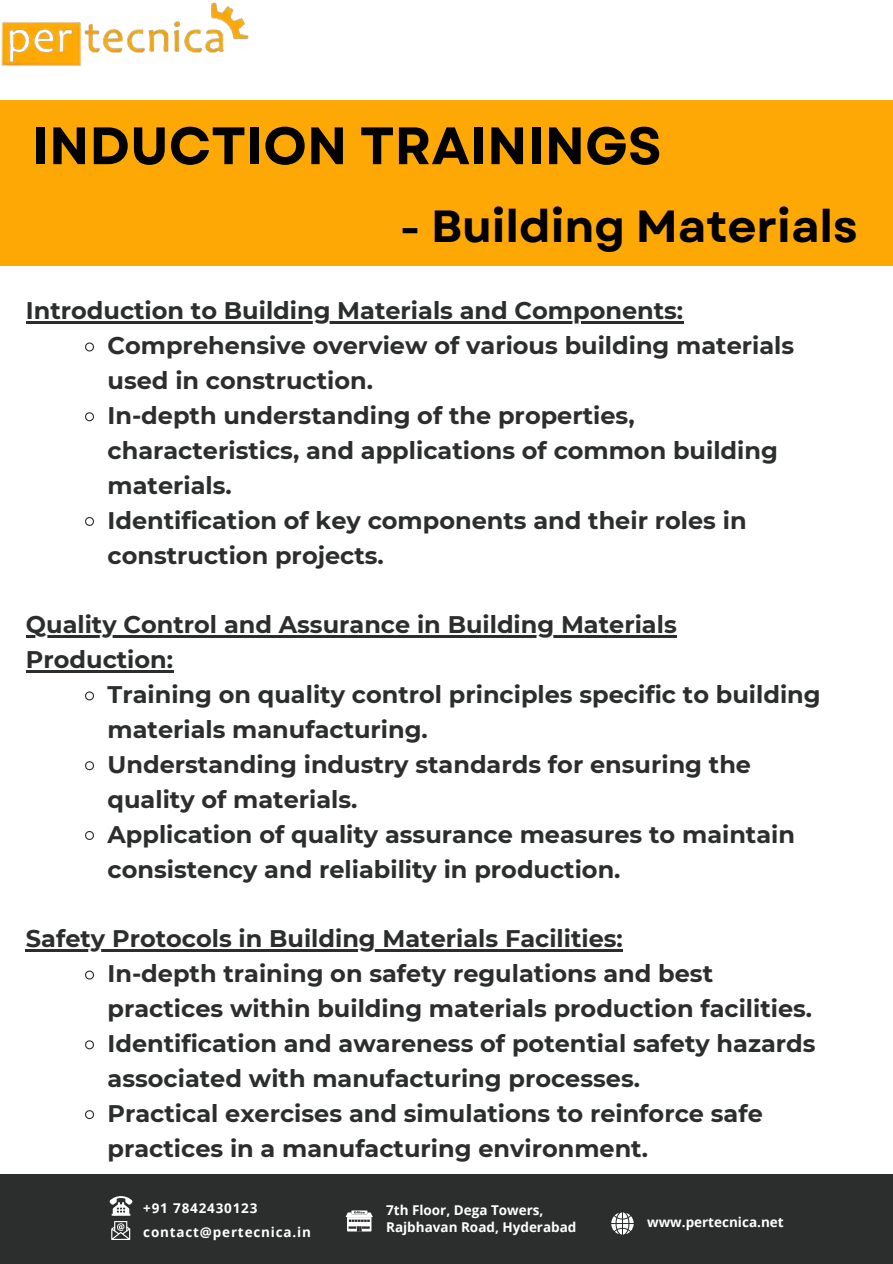
<style>
.page{position:relative;width:893px;height:1264px;background:#fff}
.page>*{position:absolute;margin:0;border:0;box-sizing:border-box;transform-origin:0 0}
.t1{font:700 52.5px "Garet";color:#000}
.t2{font:700 45px "Garet";color:#000}
.t3{font:700 24px/34.8px "Montserrat";color:#2c2d2d}
.t4{font:700 13.5px "Open Sans";color:#fff}
.t5{font:700 13.5px "Open Sans";letter-spacing:.06em;color:#fff}
</style>
<div class="page">
<img style="left:1px;top:2px;width:248px;height:65px">
<div style="left:0;top:100px;width:892px;height:165px;background:#fea806"></div>
<div style="left:0;top:1174px;width:892px;height:89px;background:#2c2d2d"></div>
<svg style="left:611px;top:1212px;width:22px;height:22px"></svg>
<svg style="left:345px;top:1210px;width:27px;height:21px"></svg>
<svg style="left:110px;top:1196px;width:22px;height:43px"></svg>
<hr style="left:26px;top:322px;width:657px;height:2px;background:#2c2d2d">
<svg style="left:85px;top:342px;width:9px;height:10px"></svg>
<svg style="left:85px;top:412px;width:9px;height:10px"></svg>
<svg style="left:85px;top:517px;width:9px;height:9px"></svg>
<hr style="left:26px;top:635px;width:583px;height:3px;background:#2c2d2d">
<hr style="left:609px;top:635px;width:15px;height:3px;background:#2c2d2d">
<hr style="left:624px;top:635px;width:52px;height:3px;background:#2c2d2d">
<hr style="left:26px;top:670px;width:147px;height:3px;background:#2c2d2d">
<svg style="left:85px;top:691px;width:9px;height:10px"></svg>
<svg style="left:85px;top:761px;width:9px;height:10px"></svg>
<svg style="left:85px;top:831px;width:9px;height:9px"></svg>
<hr style="left:26px;top:949px;width:597px;height:3px;background:#2c2d2d">
<svg style="left:85px;top:970px;width:9px;height:10px"></svg>
<svg style="left:85px;top:1040px;width:9px;height:10px"></svg>
<svg style="left:85px;top:1110px;width:9px;height:9px"></svg>
<p class="t1" style="left:32px;top:108px;width:631px">INDUCTION TRAININGS</p>
<p class="t2" style="left:400px;top:194px;width:459px">- Building Materials</p>
<p class="t3" style="left:26px;top:293px;width:658px">Introduction to Building Materials and Components:</p>
<p class="t3" style="left:108px;top:328px;width:688px">Comprehensive overview of various building materials used in construction.</p>
<p class="t3" style="left:108px;top:398px;width:671px">In-depth understanding of the properties, characteristics, and applications of common building materials.</p>
<p class="t3" style="left:108px;top:503px;width:640px">Identification of key components and their roles in construction projects.</p>
<p class="t3" style="left:26px;top:607px;width:652px">Quality Control and Assurance in Building Materials<br>Production:</p>
<p class="t3" style="left:108px;top:677px;width:714px">Training on quality control principles specific to building materials manufacturing.</p>
<p class="t3" style="left:108px;top:747px;width:645px">Understanding industry standards for ensuring the quality of materials.</p>
<p class="t3" style="left:108px;top:816px;width:689px">Application of quality assurance measures to maintain consistency and reliability in production.</p>
<p class="t3" style="left:26px;top:921px;width:598px">Safety Protocols in Building Materials Facilities:</p>
<p class="t3" style="left:108px;top:956px;width:706px">In-depth training on safety regulations and best practices within building materials production facilities.</p>
<p class="t3" style="left:108px;top:1026px;width:709px">Identification and awareness of potential safety hazards associated with manufacturing processes.</p>
<p class="t3" style="left:108px;top:1095px;width:656px">Practical exercises and simulations to reinforce safe practices in a manufacturing environment.</p>
<p class="t5" style="left:143px;top:1198px;width:116px">+91 7842430123</p>
<p class="t5" style="left:143px;top:1222px;width:169px">contact@pertecnica.in</p>
<p class="t4" style="left:386px;top:1200px;width:159px">7th Floor, Dega Towers,</p>
<p class="t4" style="left:386px;top:1217px;width:192px">Rajbhavan Road, Hyderabad</p>
<p class="t4" style="left:647px;top:1212px;width:138px">www.pertecnica.net</p>
</div>
